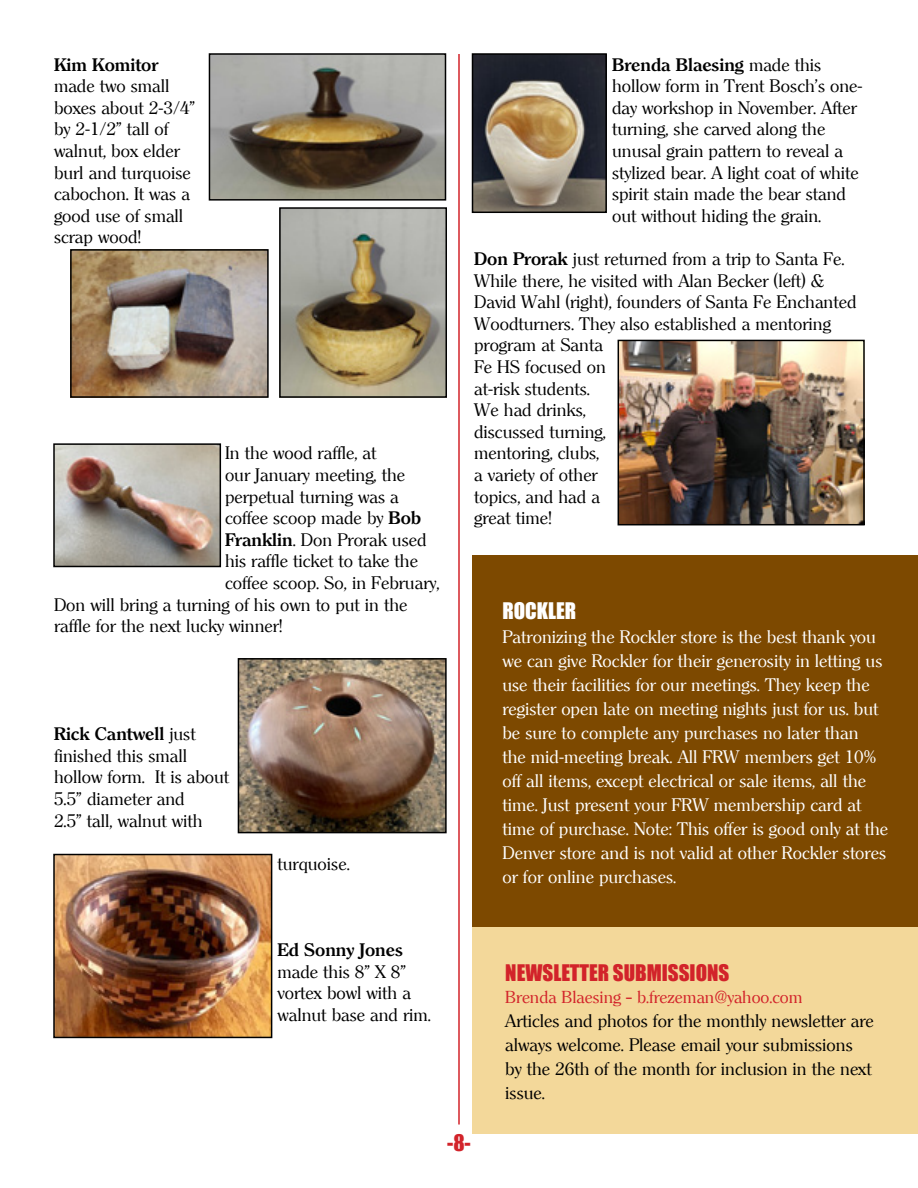
<style>
.page{position:relative;width:918px;height:1188px;background:#fff}
.page>*{position:absolute;margin:0;border:0;box-sizing:border-box;transform-origin:0 0}
.t1{font:21px "Impact";color:#d2232a}
.t2{font:21px "Impact";color:#fff}
.t3{font:18px/21.6px "Clearly Roman";color:#000}
.t4{font:18px/24px "Clearly Roman";color:#fff}
.t5{font:700 18px "Clearly Roman";color:#000}
.t6{font:17.25px "Clearly Roman";color:#d2232a}
.s1{font-weight:700}
</style>
<div class="page">
<hr style="left:458px;top:54px;width:2px;height:1071px;background:#d2232a">
<div style="left:472px;top:927px;width:446px;height:207px;background:#f3d89a"></div>
<img style="left:212px;top:56px;width:231px;height:142px">
<div style="left:209px;top:53px;width:237px;height:148px;border:2px solid #000"></div>
<img style="left:282px;top:210px;width:162px;height:185px">
<div style="left:279px;top:207px;width:168px;height:191px;border:2px solid #000"></div>
<img style="left:73px;top:252px;width:193px;height:143px">
<div style="left:70px;top:249px;width:199px;height:149px;border:2px solid #000"></div>
<img style="left:475px;top:56px;width:129px;height:154px">
<div style="left:472px;top:53px;width:135px;height:160px;border:2px solid #000"></div>
<img style="left:241px;top:661px;width:203px;height:169px">
<div style="left:238px;top:658px;width:209px;height:175px;border:2px solid #000"></div>
<img style="left:621px;top:343px;width:241px;height:179px">
<div style="left:618px;top:340px;width:247px;height:185px;border:2px solid #000"></div>
<img style="left:56px;top:857px;width:213px;height:178px">
<div style="left:53px;top:854px;width:219px;height:184px;border:2px solid #000"></div>
<div style="left:472px;top:555px;width:446px;height:372px;background:#7d4900"></div>
<img style="left:56px;top:446px;width:162px;height:118px">
<div style="left:53px;top:443px;width:168px;height:124px;border:2px solid #000"></div>
<p class="t5" style="left:54px;top:54px;width:106px">Kim Komitor</p>
<p class="t3" style="left:54px;top:75px;width:143px">made two small boxes about 2-3/4” by 2-1/2” tall of walnut, box elder burl and turquoise cabochon. It was a good use of small scrap wood!</p>
<p class="t3" style="left:225px;top:443px;width:153px">In the wood raffle, at</p>
<p class="t3" style="left:225px;top:464px;width:182px">our January meeting, the</p>
<p class="t3" style="left:225px;top:486px;width:175px">perpetual turning was a</p>
<p class="t3" style="left:225px;top:507px;width:198px">coffee scoop made by <span class="s1">Bob</span></p>
<p class="t3" style="left:225px;top:529px;width:203px"><span class="s1">Franklin</span>. Don Prorak used</p>
<p class="t3" style="left:225px;top:551px;width:195px">his raffle ticket to take the</p>
<p class="t3" style="left:225px;top:572px;width:216px">coffee scoop. So, in February,</p>
<p class="t3" style="left:54px;top:594px;width:355px">Don will bring a turning of his own to put in the</p>
<p class="t3" style="left:54px;top:615px;width:230px">raffle for the next lucky winner!</p>
<p class="t3" style="left:54px;top:723px;width:177px"><span class="s1">Rick Cantwell</span> just finished this small hollow form. It is about<br>5.5” diameter and<br>2.5” tall, walnut with</p>
<p class="t3" style="left:278px;top:853px;width:74px">turquoise.</p>
<p class="t3" style="left:612px;top:54px;width:252px"><span class="s1">Brenda Blaesing</span> made this hollow form in Trent Bosch’s one&shy;day workshop in November. After turning, she carved along the unusal grain pattern to reveal a stylized bear. A light coat of white spirit stain made the bear stand out without hiding the grain.</p>
<p class="t3" style="left:474px;top:248px;width:384px"><span class="s1">Don Prorak</span> just returned from a trip to Santa Fe.<br>While there, he visited with Alan Becker (left) &amp;<br>David Wahl (right), founders of Santa Fe Enchanted<br>Woodturners. They also established a mentoring program at Santa<br>Fe HS focused on<br>at-risk students.<br>We had drinks,<br>discussed turning,<br>mentoring, clubs,<br>a variety of other<br>topics, and had a<br>great time!</p>
<p class="t2" style="left:502px;top:594px;width:75px">ROCKLER</p>
<p class="t4" style="left:502px;top:625px;width:387px">Patronizing the Rockler store is the best thank you we can give Rockler for their generosity in letting us use their facilities for our meetings. They keep the register open late on meeting nights just for us. but be sure to complete any purchases no later than<br>the mid-meeting break. All FRW members get 10% off all items, except electrical or sale items, all the time. Just present your FRW membership card at time of purchase. Note: This offer is good only at the Denver store and is not valid at other Rockler stores or for online purchases.</p>
<p class="t5" style="left:278px;top:940px;width:127px">Ed Sonny Jones</p>
<p class="t3" style="left:278px;top:961px;width:155px">made this 8” X 8” vortex bowl with a walnut base and rim.</p>
<p class="t1" style="left:447px;top:1127px;width:25px">-8-</p>
<p class="t1" style="left:505px;top:957px;width:226px">NEWSLETTER SUBMISSIONS</p>
<p class="t6" style="left:505px;top:987px;width:299px">Brenda Blaesing – b.frezeman@yahoo.com</p>
<p class="t3" style="left:505px;top:1009px;width:370px;line-height:24px">Articles and photos for the monthly newsletter are always welcome. Please email your submissions<br>by the 26th of the month for inclusion in the next issue.</p>
</div>
